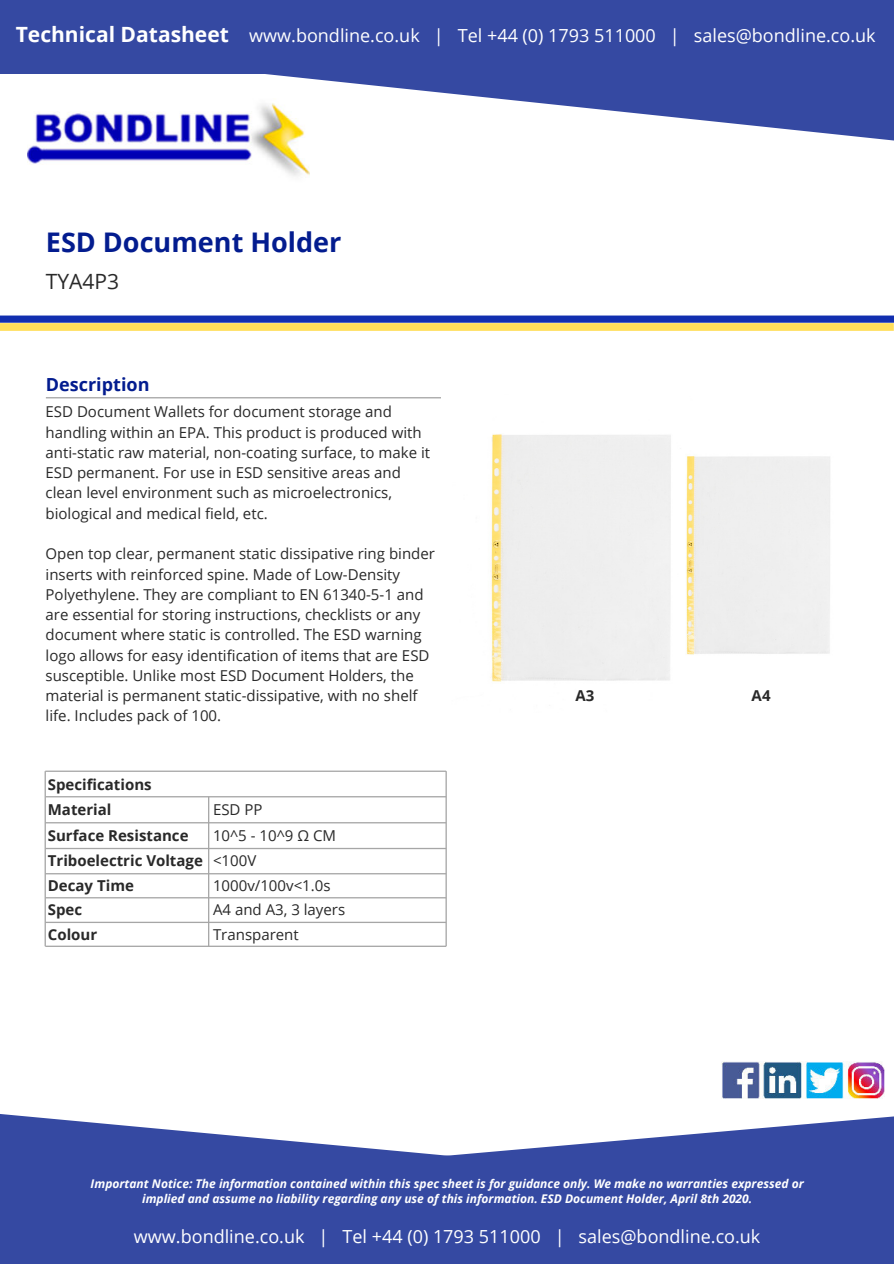
<style>
.page{position:relative;width:894px;height:1264px;background:#fff}
.page>*{position:absolute;margin:0;border:0;box-sizing:border-box;transform-origin:0 0}
.t1{font:700 27px "Open Sans";color:#031c8f}
.t2{font:21px "Open Sans";color:#292929}
.t3{font:18px "Open Sans";color:#fff}
.t4{font:700 18px "Open Sans";color:#031c8f}
.t5{font:15px/20.2px "Open Sans";color:#292929}
.t6{font:700 15px "Open Sans";color:#292929}
.t7{font:italic 700 12px/15.8px "Open Sans";color:#fff;text-align:center}
.s1{font-weight:700;font-size:21px}
.s2{font-weight:400}
</style>
<div class="page">
<svg style="left:265px;top:74px;width:628px;height:67px"></svg>
<div style="left:0;top:0;width:893px;height:74px;background:#3549a2"></div>
<img style="left:27px;top:98px;width:283px;height:78px">
<svg style="left:0;top:315px;width:893px;height:16px;background:#93908a"></svg>
<svg style="left:0;top:1114px;width:893px;height:76px;fill:#3549a2"></svg>
<div style="left:0;top:1190px;width:893px;height:73px;background:#3549a2"></div>
<img style="left:721px;top:1061px;width:163px;height:37px">
<svg style="left:46px;top:397px;width:395px;height:1px"></svg>
<svg style="left:45px;top:770px;width:401px;height:176px"></svg>
<img style="left:491px;top:434px;width:339px;height:248px">
<p class="t3" style="left:16px;top:23px;width:861px"><span class="s1">Technical Datasheet</span> www.bondline.co.uk | Tel +44 (0) 1793 511000 | sales@bondline.co.uk</p>
<h1 class="t1" style="left:46px;top:223px;width:297px">ESD Document Holder</h1>
<h2 class="t2" style="left:46px;top:267px;width:75px">TYA4P3</h2>
<p class="t4" style="left:46px;top:371px;width:105px">Description</p>
<p class="t5" style="left:46px;top:401px;width:386px">ESD Document Wallets for document storage and handling within an EPA. This product is produced with anti-static raw material, non-coating surface, to make it ESD permanent. For use in ESD sensitive areas and clean level environment such as microelectronics, biological and medical field, etc.</p>
<p class="t5" style="left:46px;top:543px;width:391px">Open top clear, permanent static dissipative ring binder inserts with reinforced spine. Made of Low-Density Polyethylene. They are compliant to EN 61340-5-1 and are essential for storing instructions, checklists or any document where static is controlled. The ESD warning logo allows for easy identification of items that are ESD susceptible. Unlike most ESD Document Holders, the material is permanent static-dissipative, with no shelf life. Includes pack of 100.</p>
<p class="t6" style="left:48px;top:773px;width:105px">Specifications</p>
<p class="t6" style="left:48px;top:799px;width:65px">Material</p>
<p class="t5" style="left:213px;top:799px;width:51px">ESD PP</p>
<p class="t6" style="left:48px;top:825px;width:142px">Surface Resistance</p>
<p class="t5" style="left:213px;top:825px;width:124px">10^5 - 10^9 Ω CM</p>
<p class="t6" style="left:48px;top:850px;width:210px">Triboelectric Voltage <span class="s2">&lt;100V</span></p>
<p class="t6" style="left:48px;top:875px;width:88px">Decay Time</p>
<p class="t6" style="left:48px;top:924px;width:51px">Colour</p>
<p class="t6" style="left:48px;top:899px;width:36px">Spec</p>
<p class="t5" style="left:213px;top:875px;width:119px">1000v/100v&lt;1.0s</p>
<p class="t5" style="left:213px;top:899px;width:134px">A4 and A3, 3 layers</p>
<p class="t5" style="left:213px;top:924px;width:87px">Transparent</p>
<p class="t6" style="left:575px;top:685px;width:20px">A3</p>
<p class="t6" style="left:751px;top:685px;width:20px">A4</p>
<p class="t7" style="left:91px;top:1175px;width:714px">Important Notice: The information contained within this spec sheet is for guidance only. We make no warranties expressed or implied and assume no liability regarding any use of this information. ESD Document Holder, April 8th 2020.</p>
<p class="t3" style="left:134px;top:1224px;width:627px">www.bondline.co.uk | Tel +44 (0) 1793 511000 | sales@bondline.co.uk</p>
</div>
